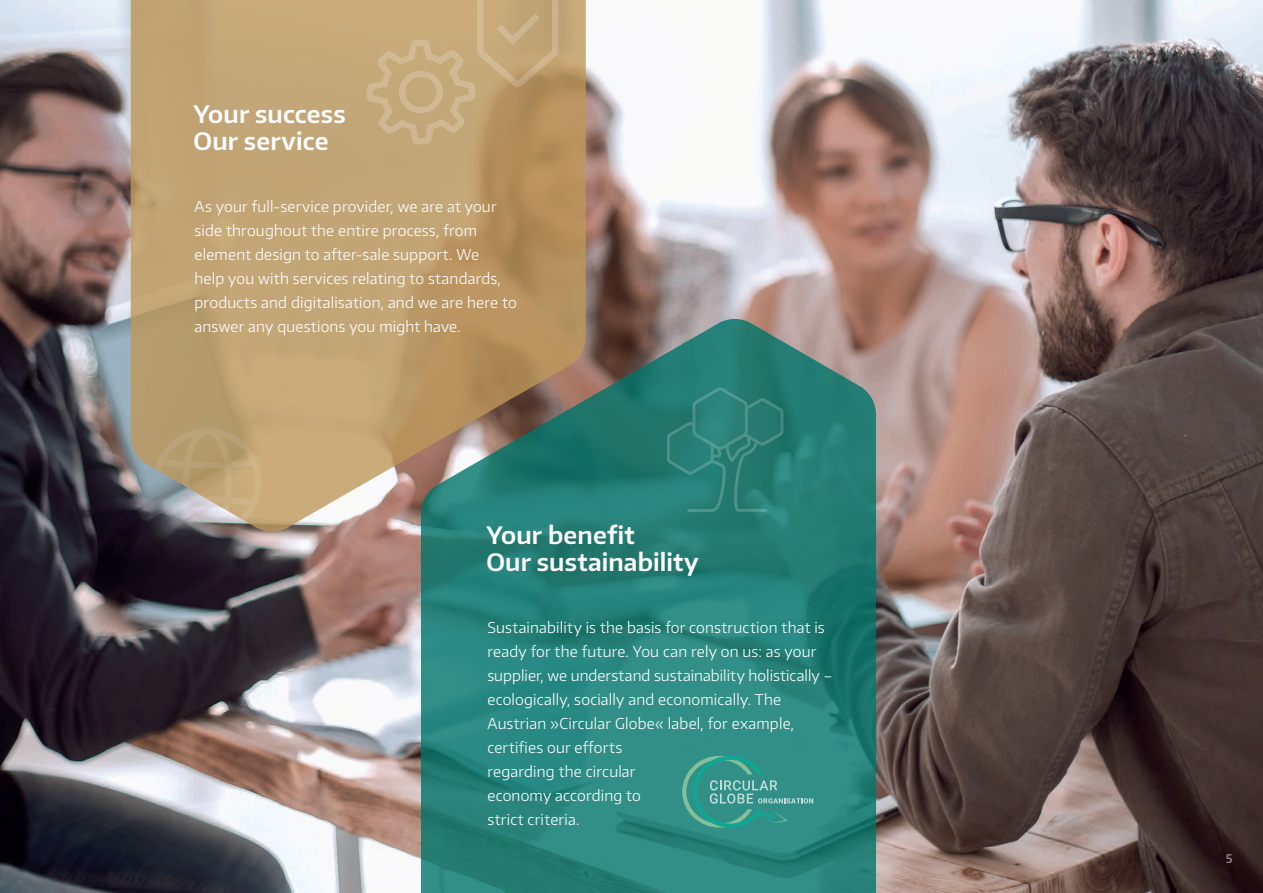
<style>
.page{position:relative;width:1263px;height:893px;background:#fff}
.page>*{position:absolute;margin:0;border:0;box-sizing:border-box;transform-origin:0 0}
.BOX_-_Headline_-_WHITE{font:600 24px "Encode Sans Normal";letter-spacing:.005em;color:#fff}
.BOX_-_Body_-_WHITE{font:300 15px/24px "Encode Sans Normal";letter-spacing:.015em;color:#fff}
.t1{font:600 12px "Encode Sans Normal";color:#fff}
</style>
<div class="page">
<img style="left:0;top:0;width:1263px;height:893px">
<svg style="left:131px;top:0;width:455px;height:533px;background:#c0a173"></svg>
<svg style="left:153px;top:428px;width:108px;height:105px;background:#ae9d7f"></svg>
<svg style="left:367px;top:0;width:191px;height:144px;background:#c4a677"></svg>
<svg style="left:421px;top:317px;width:455px;height:576px;background:#378176"></svg>
<svg style="left:665px;top:386px;width:120px;height:128px;background:#2a7f76"></svg>
<svg style="left:682px;top:756px;width:131px;height:72px;background:#3d998e"></svg>
<p class="BOX_-_Headline_-_WHITE" style="left:193px;top:98px;width:154px">Your success</p>
<p class="BOX_-_Headline_-_WHITE" style="left:193px;top:125px;width:137px">Our service</p>
<p class="BOX_-_Body_-_WHITE" style="left:195px;top:194px;width:324px">As your full-service provider, we are at your side throughout the entire process, from element design to after-sale support. We<br>help you with services relating to standards, products and digitalisation, and we are here to answer any questions you might have.</p>
<p class="BOX_-_Headline_-_WHITE" style="left:486px;top:519px;width:150px">Your benefit</p>
<p class="BOX_-_Headline_-_WHITE" style="left:486px;top:546px;width:214px">Our sustainability</p>
<p class="BOX_-_Body_-_WHITE" style="left:487px;top:615px;width:346px">Sustainability is the basis for construction that is ready for the future. You can rely on us: as your supplier, we understand sustainability holistically – ecologically, socially and economically. The Austrian »Circular Globe« label, for example, certifies our efforts<br>regarding the circular<br>economy according to<br>strict criteria.</p>
<p class="t1" style="left:1225px;top:850px;width:8px">5</p>
</div>
